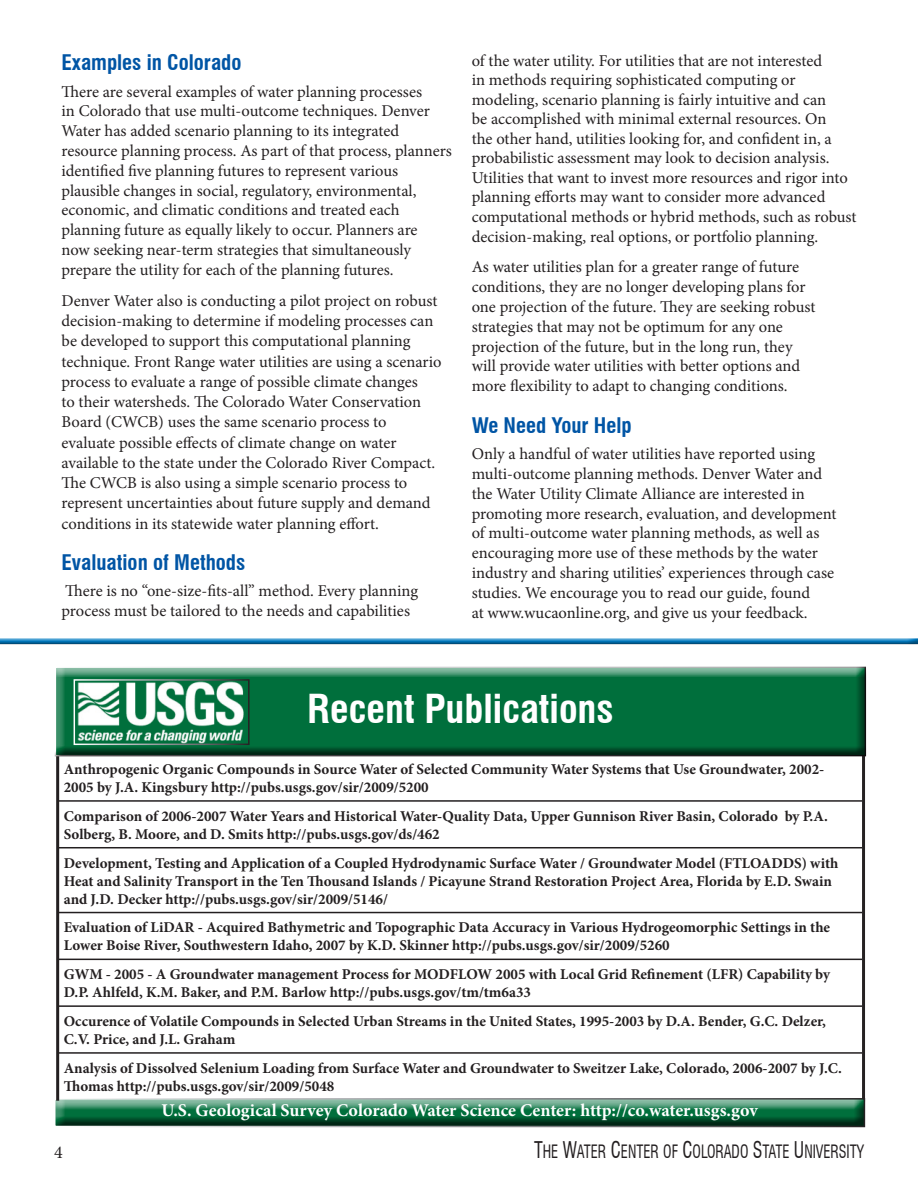
<style>
.page{position:relative;width:918px;height:1188px;background:#fff}
.page>*{position:absolute;margin:0;border:0;box-sizing:border-box;transform-origin:0 0}
.t1{font:700 condensed 39px "Swiss 721 BT";color:#fff}
.Subheader_1{font:700 condensed 21px "Swiss 721 BT";color:#0155a5}
.TOC_heading{font:700 18px "Minion Pro";color:#fff}
.t2{font:18px "Swiss 721 BT Roman Condensed SC800";color:#231f20;scale:.8 1}
.Page_Number{font:18px "Minion Pro";color:#231f20}
.Content_Text{font:16.5px/19.8px "Minion Pro";letter-spacing:-.005em;color:#231f20}
.USGS_Recent_Pubs{font:700 15px/18px "Minion Pro";color:#231f20}
.s1{font-size:22.5px}
</style>
<div class="page">
<hr style="left:58px;top:800px;width:804px;height:2px;background:#231f20">
<hr style="left:58px;top:847px;width:804px;height:1px;background:#231f20">
<hr style="left:58px;top:912px;width:804px;height:1px;background:#231f20">
<hr style="left:58px;top:959px;width:804px;height:1px;background:#231f20">
<hr style="left:58px;top:1005px;width:804px;height:2px;background:#231f20">
<hr style="left:58px;top:1052px;width:804px;height:2px;background:#231f20">
<div style="left:54px;top:666px;width:813px;height:91px;background:#231f20;opacity:.75"></div>
<div style="left:54px;top:1099px;width:811px;height:29px;background:#231f20;opacity:.75"></div>
<img style="left:77px;top:682px;width:170px;height:60px">
<hr style="left:56px;top:756px;width:3px;height:345px;background:#231f20">
<div style="left:0;top:638px;width:918px;height:9px;background:#231f20;opacity:.75"></div>
<p class="Subheader_1" style="left:62px;top:50px;width:182px">Examples in Colorado</p>
<p class="Content_Text" style="left:62px;top:81px;width:392px">There are several examples of water planning processes<br>in Colorado that use multi-outcome techniques. Denver Water has added scenario planning to its integrated resource planning process. As part of that process, planners identified five planning futures to represent various plausible changes in social, regulatory, environmental, economic, and climatic conditions and treated each planning future as equally likely to occur. Planners are<br>now seeking near-term strategies that simultaneously prepare the utility for each of the planning futures.</p>
<p class="Content_Text" style="left:62px;top:290px;width:382px;line-height:20.2px">Denver Water also is conducting a pilot project on robust decision-making to determine if modeling processes can be developed to support this computational planning technique. Front Range water utilities are using a scenario process to evaluate a range of possible climate changes<br>to their watersheds. The Colorado Water Conservation Board (CWCB) uses the same scenario process to evaluate possible effects of climate change on water available to the state under the Colorado River Compact.<br>The CWCB is also using a simple scenario process to represent uncertainties about future supply and demand conditions in its statewide water planning effort.</p>
<p class="Subheader_1" style="left:62px;top:550px;width:185px">Evaluation of Methods</p>
<p class="Content_Text" style="left:62px;top:581px;width:358px">There is no “one-size-fits-all” method. Every planning process must be tailored to the needs and capabilities</p>
<p class="Content_Text" style="left:472px;top:51px;width:386px">of the water utility. For utilities that are not interested<br>in methods requiring sophisticated computing or modeling, scenario planning is fairly intuitive and can<br>be accomplished with minimal external resources. On<br>the other hand, utilities looking for, and confident in, a probabilistic assessment may look to decision analysis.<br>Utilities that want to invest more resources and rigor into planning efforts may want to consider more advanced computational methods or hybrid methods, such as robust decision-making, real options, or portfolio planning.</p>
<p class="Content_Text" style="left:472px;top:257px;width:345px">As water utilities plan for a greater range of future conditions, they are no longer developing plans for one projection of the future. They are seeking robust strategies that may not be optimum for any one projection of the future, but in the long run, they will provide water utilities with better options and more flexibility to adapt to changing conditions.</p>
<p class="Subheader_1" style="left:472px;top:412px;width:162px">We Need Your Help</p>
<p class="Content_Text" style="left:472px;top:444px;width:366px">Only a handful of water utilities have reported using multi-outcome planning methods. Denver Water and the Water Utility Climate Alliance are interested in promoting more research, evaluation, and development of multi-outcome water planning methods, as well as encouraging more use of these methods by the water industry and sharing utilities’ experiences through case studies. We encourage you to read our guide, found<br>at www.wucaonline.org, and give us your feedback.</p>
<h1 class="t1" style="left:307px;top:686px;width:308px">Recent Publications</h1>
<p class="USGS_Recent_Pubs" style="left:64px;top:760px;width:762px">Anthropogenic Organic Compounds in Source Water of Selected Community Water Systems that Use Groundwater, 2002-<br>2005 by J.A. Kingsbury http://pubs.usgs.gov/sir/2009/5200</p>
<p class="USGS_Recent_Pubs" style="left:64px;top:807px;width:766px">Comparison of 2006-2007 Water Years and Historical Water-Quality Data, Upper Gunnison River Basin, Colorado by P.A.<br>Solberg, B. Moore, and D. Smits http://pubs.usgs.gov/ds/462</p>
<p class="USGS_Recent_Pubs" style="left:64px;top:854px;width:776px">Development, Testing and Application of a Coupled Hydrodynamic Surface Water / Groundwater Model (FTLOADDS) with<br>Heat and Salinity Transport in the Ten Thousand Islands / Picayune Strand Restoration Project Area, Florida by E.D. Swain and J.D. Decker http://pubs.usgs.gov/sir/2009/5146/</p>
<p class="USGS_Recent_Pubs" style="left:64px;top:919px;width:768px">Evaluation of LiDAR - Acquired Bathymetric and Topographic Data Accuracy in Various Hydrogeomorphic Settings in the<br>Lower Boise River, Southwestern Idaho, 2007 by K.D. Skinner http://pubs.usgs.gov/sir/2009/5260</p>
<p class="USGS_Recent_Pubs" style="left:64px;top:965px;width:768px">GWM - 2005 - A Groundwater management Process for MODFLOW 2005 with Local Grid Refinement (LFR) Capability by<br>D.P. Ahlfeld, K.M. Baker, and P.M. Barlow http://pubs.usgs.gov/tm/tm6a33</p>
<p class="USGS_Recent_Pubs" style="left:64px;top:1012px;width:764px">Occurence of Volatile Compounds in Selected Urban Streams in the United States, 1995-2003 by D.A. Bender, G.C. Delzer,<br>C.V. Price, and J.L. Graham</p>
<p class="USGS_Recent_Pubs" style="left:64px;top:1059px;width:780px">Analysis of Dissolved Selenium Loading from Surface Water and Groundwater to Sweitzer Lake, Colorado, 2006-2007 by J.C.<br>Thomas http://pubs.usgs.gov/sir/2009/5048</p>
<p class="TOC_heading" style="left:161px;top:1097px;width:598px">U.S. Geological Survey Colorado Water Science Center: http://co.water.usgs.gov</p>
<p class="Page_Number" style="left:54px;top:1140px;width:10px">4</p>
<p class="t2" style="left:534px;top:1141px;width:414px"><span class="s1">T</span>HE <span class="s1">W</span>ATER <span class="s1">C</span>ENTER OF <span class="s1">C</span>OLORADO <span class="s1">S</span>TATE <span class="s1">U</span>NIVERSITY</p>
</div>
